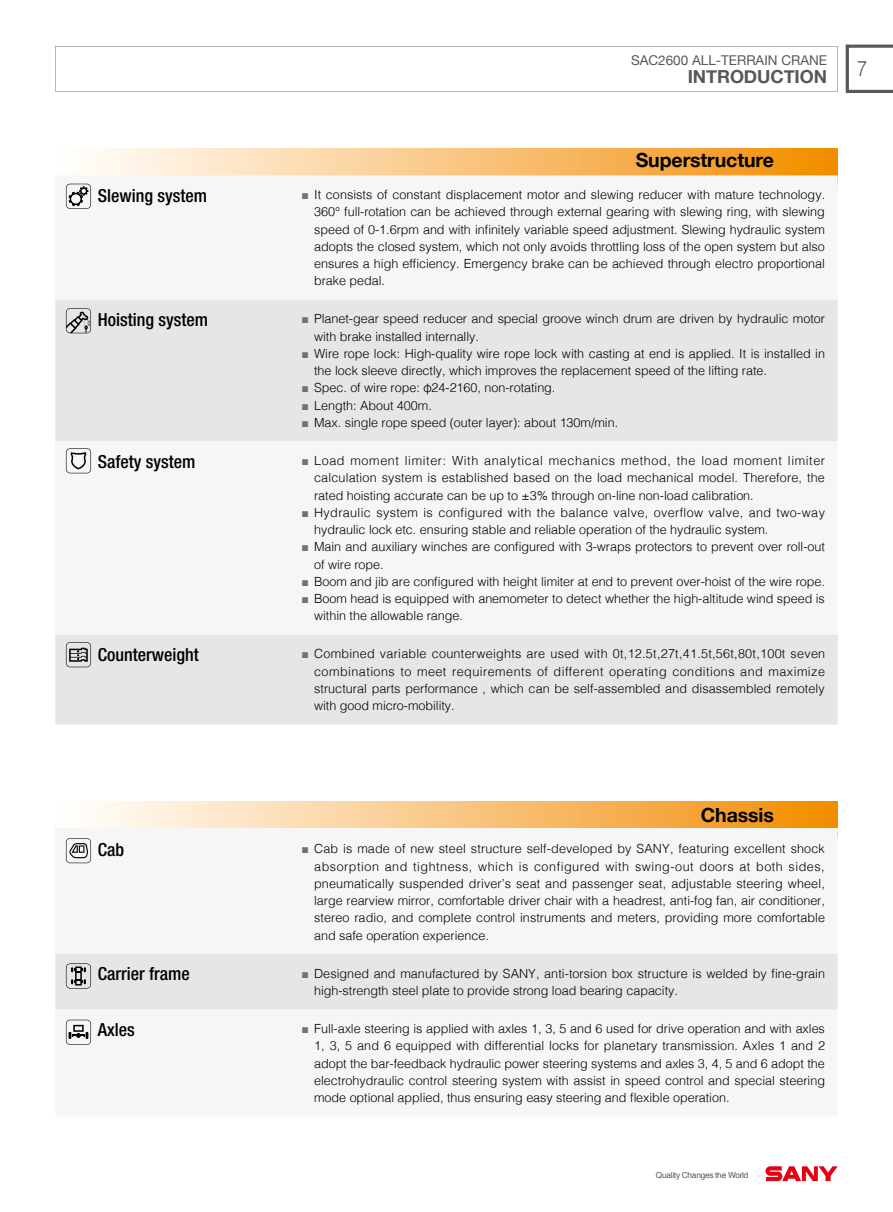
<style>
.page{position:relative;width:893px;height:1212px;background:#fff}
.page>*{position:absolute;margin:0;border:0;box-sizing:border-box;transform-origin:0 0}
.t1{font:300 21px "Helvetica";color:#595757;scale:.9 1}
.t2{font:700 19.5px "Helvetica Neue";letter-spacing:-.005em;color:#000}
.t3{font:500 condensed 18px "Helvetica Neue LT Std";color:#000}
.t4{font:700 18px "Helvetica Neue";letter-spacing:-.005em;color:#595757}
.t5{font:13.5px "Helvetica Neue";color:#595757}
.t6{font:300 12.6px/17.2px "Helvetica";letter-spacing:-.005em;color:#000}
.t7{font:8.25px "Helvetica";letter-spacing:-.03em;color:#595757}
.s1{font-family:"Microsoft Ya Hei";font-weight:400;font-size:12.3px;color:#727171}
</style>
<div class="page">
<svg style="left:55px;top:46px;width:783px;height:45px"></svg>
<svg style="left:846px;top:45px;width:47px;height:48px"></svg>
<svg style="left:765px;top:1166px;width:73px;height:15px"></svg>
<div style="left:55px;top:149px;width:783px;height:36px;background:linear-gradient(to right,#fff,#f28e04)"></div>
<div style="left:55px;top:175px;width:783px;height:125px;background:#f6f6f6"></div>
<div style="left:55px;top:300px;width:783px;height:425px;background:#e6e6e6"></div>
<div style="left:55px;top:441px;width:783px;height:194px;background:#f6f6f6"></div>
<svg style="left:66px;top:642px;width:25px;height:25px"></svg>
<svg style="left:66px;top:448px;width:25px;height:25px"></svg>
<div style="left:55px;top:802px;width:783px;height:35px;background:linear-gradient(to right,#fff,#f28e04)"></div>
<div style="left:55px;top:831px;width:783px;height:211px;background:#f6f6f6"></div>
<hr style="left:55px;top:828px;width:234px;height:3px;background:#f6f6f6">
<hr style="left:289px;top:828px;width:549px;height:3px;background:#f6f6f6">
<svg style="left:66px;top:838px;width:25px;height:25px"></svg>
<div style="left:55px;top:954px;width:783px;height:55px;background:#e6e6e6"></div>
<svg style="left:66px;top:1020px;width:25px;height:25px"></svg>
<svg style="left:66px;top:308px;width:25px;height:25px"></svg>
<svg style="left:66px;top:184px;width:25px;height:25px"></svg>
<p class="t5" style="left:631px;top:50px;width:198px">SAC2600 ALL-TERRAIN CRANE</p>
<h3 class="t4" style="left:688px;top:62px;width:141px">INTRODUCTION</h3>
<h2 class="t2" style="left:636px;top:145px;width:140px">Superstructure</h2>
<h3 class="t3" style="left:98px;top:184px;width:111px">Slewing system</h3>
<p class="t6" style="left:314px;top:185px;width:512px;text-align:justify;text-indent:-13px"><span class="s1">■</span> It consists of constant displacement motor and slewing reducer with mature technology.<br>360° full-rotation can be achieved through external gearing with slewing ring, with slewing speed of 0-1.6rpm and with infinitely variable speed adjustment. Slewing hydraulic system adopts the closed system, which not only avoids throttling loss of the open system but also ensures a high efficiency. Emergency brake can be achieved through electro proportional brake pedal.</p>
<h3 class="t3" style="left:98px;top:309px;width:112px">Hoisting system</h3>
<p class="t6" style="left:314px;top:309px;width:512px;text-indent:-13px"><span class="s1">■</span> Planet-gear speed reducer and special groove winch drum are driven by hydraulic motor with brake installed internally.</p>
<p class="t6" style="left:314px;top:344px;width:512px;text-indent:-13px"><span class="s1">■</span> Wire rope lock: High-quality wire rope lock with casting at end is applied. It is installed in the lock sleeve directly, which improves the replacement speed of the lifting rate.</p>
<p class="t6" style="left:301px;top:378px;width:256px"><span class="s1">■</span> Spec. of wire rope: φ24-2160, non-rotating.</p>
<p class="t6" style="left:301px;top:396px;width:132px"><span class="s1">■</span> Length: About 400m.</p>
<p class="t6" style="left:301px;top:413px;width:318px"><span class="s1">■</span> Max. single rope speed (outer layer): about 130m/min.</p>
<h3 class="t3" style="left:98px;top:450px;width:99px">Safety system</h3>
<p class="t6" style="left:314px;top:451px;width:512px;text-align:justify;text-indent:-13px"><span class="s1">■</span> Load moment limiter: With analytical mechanics method, the load moment limiter calculation system is established based on the load mechanical model. Therefore, the rated hoisting accurate can be up to ±3% through on-line non-load calibration.</p>
<p class="t6" style="left:314px;top:503px;width:512px;text-indent:-13px"><span class="s1">■</span> Hydraulic system is configured with the balance valve, overflow valve, and two-way hydraulic lock etc. ensuring stable and reliable operation of the hydraulic system.</p>
<p class="t6" style="left:314px;top:537px;width:512px;text-indent:-13px"><span class="s1">■</span> Main and auxiliary winches are configured with 3-wraps protectors to prevent over roll-out of wire rope.</p>
<p class="t6" style="left:301px;top:572px;width:525px"><span class="s1">■</span> Boom and jib are configured with height limiter at end to prevent over-hoist of the wire rope.</p>
<p class="t6" style="left:314px;top:589px;width:512px;text-indent:-13px"><span class="s1">■</span> Boom head is equipped with anemometer to detect whether the high-altitude wind speed is within the allowable range.</p>
<h3 class="t3" style="left:98px;top:644px;width:102px">Counterweight</h3>
<p class="t6" style="left:314px;top:644px;width:513px;text-align:justify;text-indent:-13px"><span class="s1">■</span> Combined variable counterweights are used with 0t,12.5t,27t,41.5t,56t,80t,100t seven combinations to meet requirements of different operating conditions and maximize structural parts performance , which can be self-assembled and disassembled remotely with good micro-mobility.</p>
<h1 class="t1" style="left:857px;top:51px;width:13px">7</h1>
<h2 class="t2" style="left:701px;top:799px;width:75px">Chassis</h2>
<h3 class="t3" style="left:98px;top:839px;width:28px">Cab</h3>
<p class="t6" style="left:314px;top:839px;width:512px;text-align:justify;text-indent:-13px"><span class="s1">■</span> Cab is made of new steel structure self-developed by SANY, featuring excellent shock absorption and tightness, which is configured with swing-out doors at both sides, pneumatically suspended driver’s seat and passenger seat, adjustable steering wheel, large rearview mirror, comfortable driver chair with a headrest, anti-fog fan, air conditioner, stereo radio, and complete control instruments and meters, providing more comfortable and safe operation experience.</p>
<h3 class="t3" style="left:98px;top:963px;width:93px">Carrier frame</h3>
<p class="t6" style="left:314px;top:964px;width:512px;text-indent:-13px"><span class="s1">■</span> Designed and manufactured by SANY, anti-torsion box structure is welded by fine-grain high-strength steel plate to provide strong load bearing capacity.</p>
<h3 class="t3" style="left:98px;top:1018px;width:39px">Axles</h3>
<p class="t6" style="left:314px;top:1019px;width:512px;text-align:justify;text-indent:-13px"><span class="s1">■</span> Full-axle steering is applied with axles 1, 3, 5 and 6 used for drive operation and with axles 1, 3, 5 and 6 equipped with differential locks for planetary transmission. Axles 1 and 2 adopt the bar-feedback hydraulic power steering systems and axles 3, 4, 5 and 6 adopt the electrohydraulic control steering system with assist in speed control and special steering mode optional applied, thus ensuring easy steering and flexible operation.</p>
<p class="t7" style="left:656px;top:1169px;width:94px">Quality Changes the World</p>
</div>
